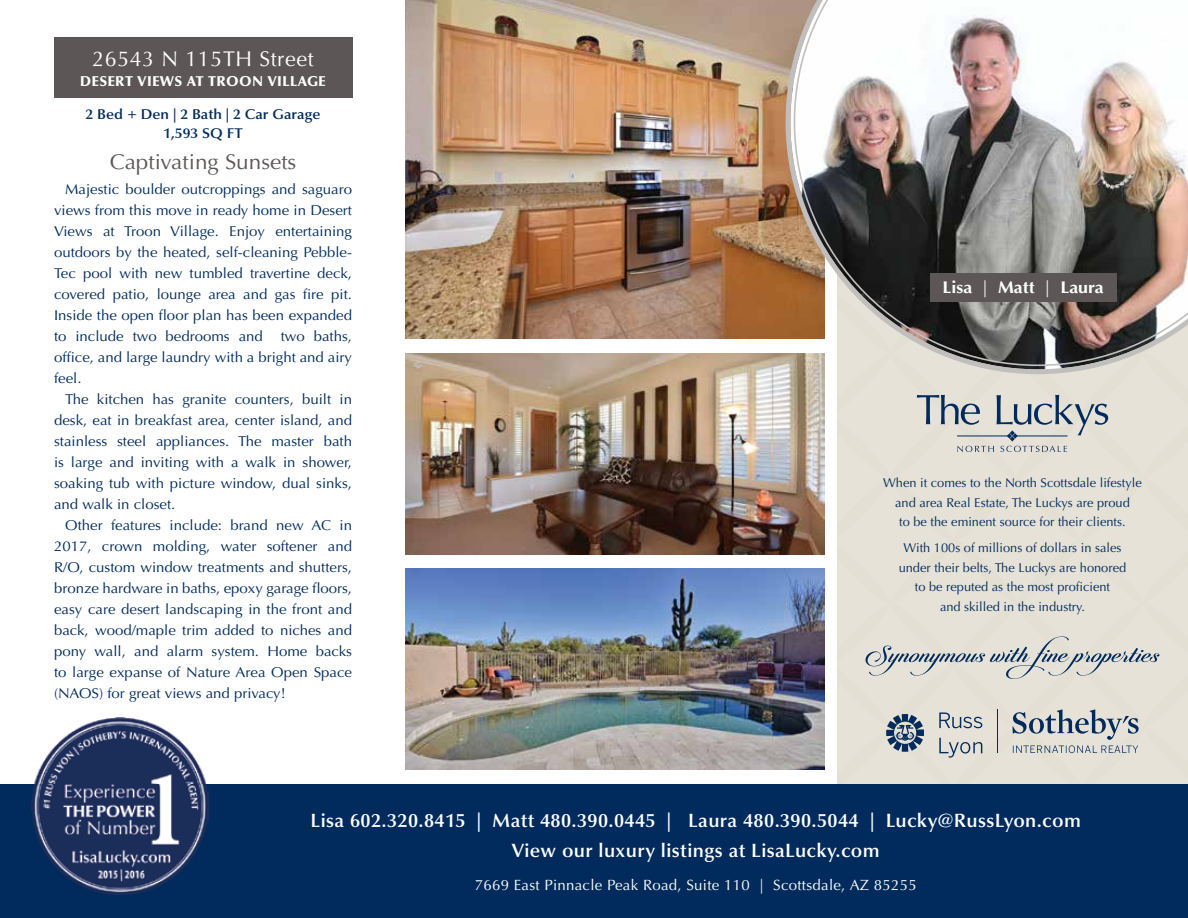
<style>
.page{position:relative;width:1188px;height:918px;background:#fff}
.page>*{position:absolute;margin:0;border:0;box-sizing:border-box;transform-origin:0 0}
.t1{font:21.3px "Optima";color:#5c5756;scale:1.05 1}
.t2{font:21.3px "Optima";letter-spacing:.03em;color:#fff}
.t3{font:600 19.35px/30px "Optima";letter-spacing:.02em;color:#fff;text-align:center}
.t4{font:700 16.95px "Optima";color:#fff;scale:1.05 1}
.t5{font:14.85px "Optima";letter-spacing:.02em;color:#fff}
.t6{font:14.25px/21px "Optima";color:#002b5c;text-align:justify;scale:1.05 1}
.t7{font:600 14.25px/19.5px "Optima";color:#002b5c;text-align:center;scale:1.05 1}
.t8{font:900 14.25px "Optima";letter-spacing:.03em;color:#fff}
.t9{font:12.9px/19.5px "Optima";color:#002b5c;text-align:center}
.s1{font-weight:400}
</style>
<div class="page">
<img style="left:405px;top:0;width:381px;height:338px">
<img style="left:794px;top:0;width:394px;height:366px">
<div style="left:0;top:784px;width:1188px;height:134px;background:#002b5c"></div>
<svg style="left:837px;top:230px;width:351px;height:554px;background:#c2bfb8"></svg>
<img style="left:32px;top:718px;width:176px;height:176px">
<div style="left:54px;top:38px;width:298px;height:60px;background:#5c5756"></div>
<img style="left:405px;top:569px;width:419px;height:201px">
<img style="left:405px;top:353px;width:419px;height:201px">
<h1 class="t2" style="left:92px;top:47px;width:223px">26543 N 115TH Street</h1>
<p class="t8" style="left:80px;top:72px;width:247px">DESERT VIEWS AT TROON VILLAGE</p>
<p class="t7" style="left:86px;top:104px;width:225px">2 Bed + Den | 2 Bath | 2 Car Garage<br>1,593 SQ FT</p>
<h1 class="t1" style="left:110px;top:149px;width:179px">Captivating Sunsets</h1>
<p class="t6" style="left:54px;top:179px;width:285px;text-indent:11px">Majestic boulder outcroppings and saguaro views from this move in ready home in Desert Views at Troon Village. Enjoy entertaining outdoors by the heated, self-cleaning Pebble-Tec pool with new tumbled travertine deck, covered patio, lounge area and gas fire pit.<br>Inside the open floor plan has been expanded to include two bedrooms and</p>
<p class="t6" style="left:54px;top:326px;width:285px;text-indent:227px">two baths, office, and large laundry with a bright and airy feel.</p>
<p class="t6" style="left:54px;top:389px;width:285px;text-indent:11px">The kitchen has granite counters, built in desk, eat in breakfast area, center island, and stainless steel appliances. The master bath is large and inviting with a walk in shower, soaking tub with picture window, dual sinks, and walk in closet.</p>
<p class="t6" style="left:54px;top:515px;width:285px;text-indent:11px">Other features include: brand new AC in 2017, crown molding, water softener and R/O, custom window treatments and shutters, bronze hardware in baths, epoxy garage floors, easy care desert landscaping in the front and back, wood/maple trim added to niches and pony wall, and alarm system. Home backs to large expanse of Nature Area Open Space (NAOS) for great views and privacy!</p>
<p class="t4" style="left:943px;top:277px;width:155px">Lisa <span class="s1">|</span> Matt <span class="s1">|</span> Laura</p>
<p class="t9" style="left:883px;top:473px;width:260px">When it comes to the North Scottsdale lifestyle and area Real Estate, The Luckys are proud<br>to be the eminent source for their clients.</p>
<p class="t9" style="left:899px;top:538px;width:229px">With 100s of millions of dollars in sales under their belts, The Luckys are honored to be reputed as the most proficient<br>and skilled in the industry.</p>
<h2 class="t3" style="left:311px;top:805px;width:772px">Lisa 602.320.8415 | Matt 480.390.0445 | Laura 480.390.5044 | Lucky@RussLyon.com<br>View our luxury listings at LisaLucky.com</h2>
<p class="t5" style="left:475px;top:876px;width:444px">7669 East Pinnacle Peak Road, Suite 110 | Scottsdale, AZ 85255</p>
</div>
